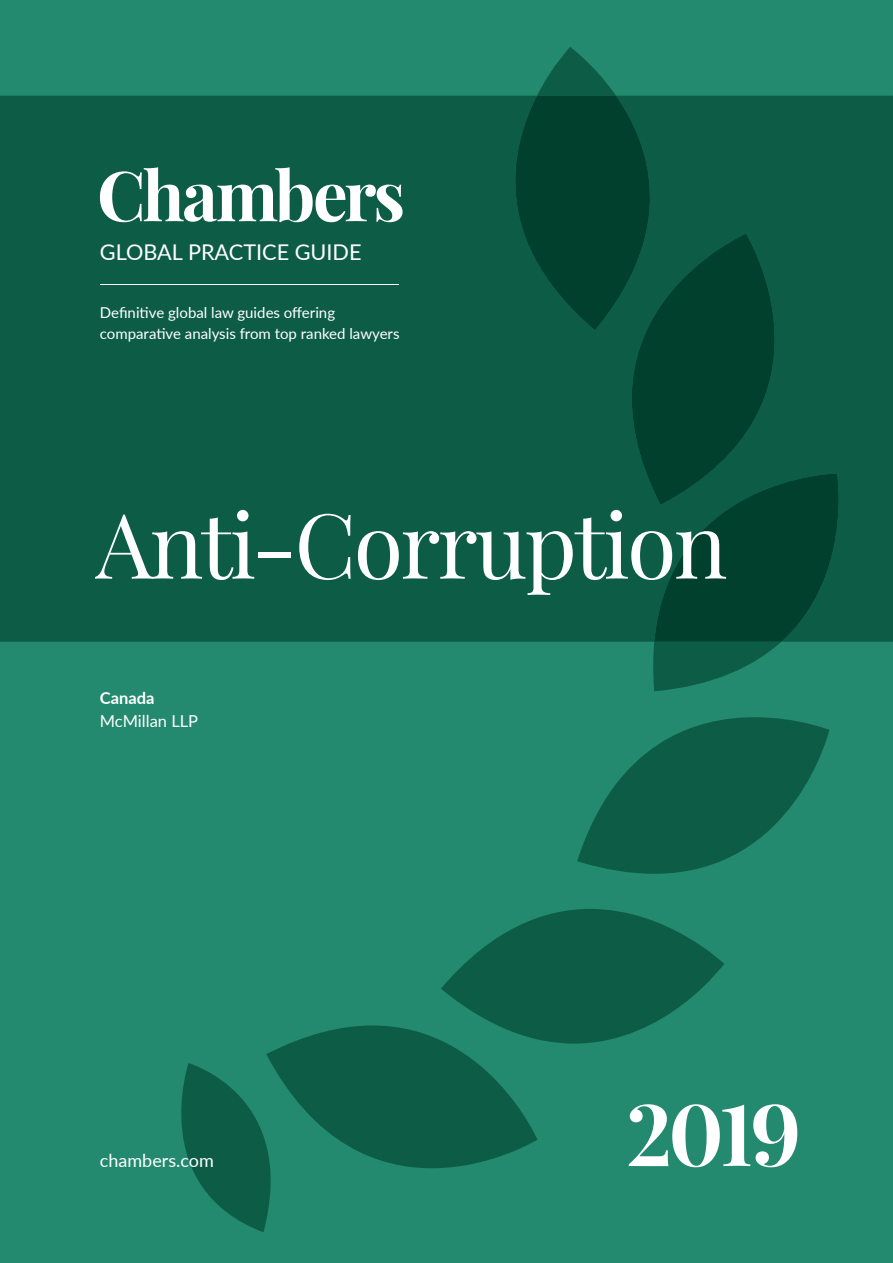
<style>
.page{position:relative;width:893px;height:1263px;background:#238a6f}
.page>*{position:absolute;margin:0;border:0;box-sizing:border-box;transform-origin:0 0}
.t1{font:90px "Playfair Display";letter-spacing:-.03em;color:#fff}
.t2{font:21.75px "Lato";color:#fff}
.t3{font:18px "Lato";color:#fff}
.t4{font:16.5px "Lato";color:#fff}
.t5{font:700 16.5px "Lato";color:#fff}
.t6{font:15px/21px "Lato";color:#fff}
</style>
<div class="page">
<div style="left:0;top:96px;width:893px;height:546px;background:#0d5d46"></div>
<svg style="left:490px;top:47px;width:189px;height:283px"></svg>
<svg style="left:563px;top:234px;width:287px;height:271px;background:#07503b"></svg>
<svg style="left:653px;top:473px;width:200px;height:218px;background:#09533e"></svg>
<svg style="left:577px;top:717px;width:252px;height:157px"></svg>
<svg style="left:100px;top:167px;width:303px;height:55px;background:#639688"></svg>
<svg style="left:181px;top:909px;width:616px;height:323px"></svg>
<hr style="left:100px;top:284px;width:299px;height:1px;background:#fff">
<h2 class="t2" style="left:100px;top:237px;width:263px">GLOBAL PRACTICE GUIDE</h2>
<p class="t6" style="left:100px;top:301px;width:301px">Definitive global law guides offering comparative analysis from top ranked lawyers</p>
<h1 class="t1" style="left:96px;top:489px;width:633px">Anti-Corruption</h1>
<p class="t5" style="left:100px;top:685px;width:56px">Canada</p>
<p class="t4" style="left:100px;top:709px;width:100px">McMillan LLP</p>
<p class="t3" style="left:100px;top:1148px;width:115px">chambers.com</p>
</div>
